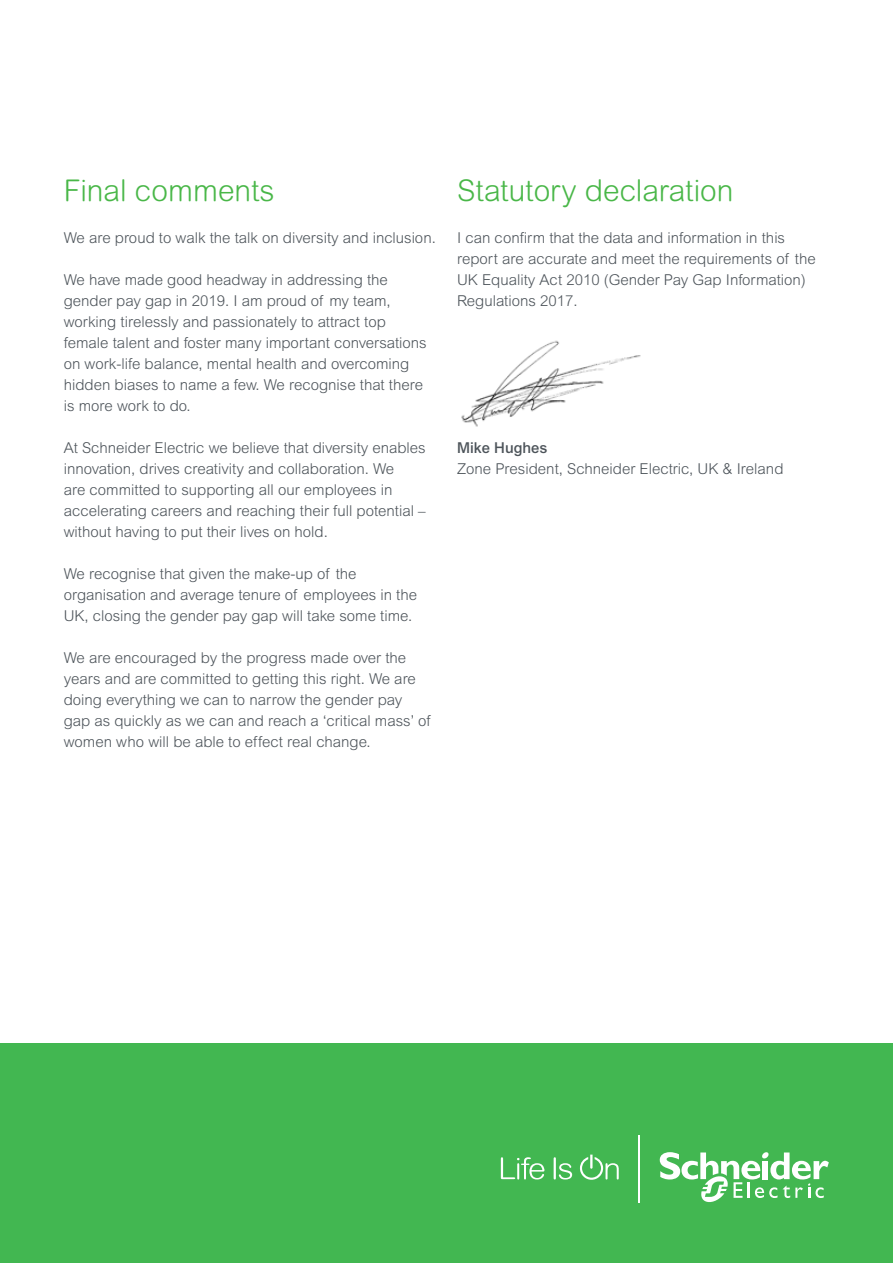
<style>
.page{position:relative;width:893px;height:1263px;background:#fff}
.page>*{position:absolute;margin:0;border:0;box-sizing:border-box;transform-origin:0 0}
.Subtitle{font:300 30px "Arial Rounded MT Pro";color:#49b748}
.Body-copy{font:300 15px/21px "Arial MT Std";color:#4d545a}
.Body-copy-2{font:500 15px "Arial MT Std";color:#4d545a}
</style>
<div class="page">
<img style="left:461px;top:340px;width:180px;height:87px">
<div style="left:0;top:1044px;width:893px;height:219px;background:#42b751"></div>
<svg style="left:501px;top:1157px;width:43px;height:22px"></svg>
<svg style="left:554px;top:1157px;width:18px;height:22px"></svg>
<svg style="left:580px;top:1154px;width:39px;height:26px"></svg>
<svg style="left:660px;top:1152px;width:169px;height:50px"></svg>
<hr style="left:639px;top:1135px;width:1px;height:68px;background:#fff">
<p class="Subtitle" style="left:64px;top:173px;width:212px">Final comments</p>
<p class="Body-copy" style="left:64px;top:227px;width:374px">We are proud to walk the talk on diversity and inclusion.</p>
<p class="Body-copy" style="left:64px;top:269px;width:364px">We have made good headway in addressing the gender pay gap in 2019. I am proud of my team, working tirelessly and passionately to attract top female talent and foster many important conversations on work-life balance, mental health and overcoming hidden biases to name a few. We recognise that there is more work to do.</p>
<p class="Body-copy" style="left:64px;top:437px;width:363px">At Schneider Electric we believe that diversity enables innovation, drives creativity and collaboration. We<br>are committed to supporting all our employees in accelerating careers and reaching their full potential – without having to put their lives on hold.</p>
<p class="Body-copy" style="left:64px;top:563px;width:355px">We recognise that given the make-up of the organisation and average tenure of employees in the<br>UK, closing the gender pay gap will take some time.</p>
<p class="Body-copy" style="left:64px;top:647px;width:368px">We are encouraged by the progress made over the years and are committed to getting this right. We are doing everything we can to narrow the gender pay gap as quickly as we can and reach a ‘critical mass’ of women who will be able to effect real change.</p>
<p class="Subtitle" style="left:457px;top:173px;width:278px">Statutory declaration</p>
<p class="Body-copy" style="left:457px;top:227px;width:360px">I can confirm that the data and information in this report are accurate and meet the requirements of the UK Equality Act 2010 (Gender Pay Gap Information)<br>Regulations 2017.</p>
<p class="Body-copy-2" style="left:457px;top:439px;width:92px">Mike Hughes</p>
<p class="Body-copy" style="left:457px;top:458px;width:328px">Zone President, Schneider Electric, UK &amp; Ireland</p>
</div>
